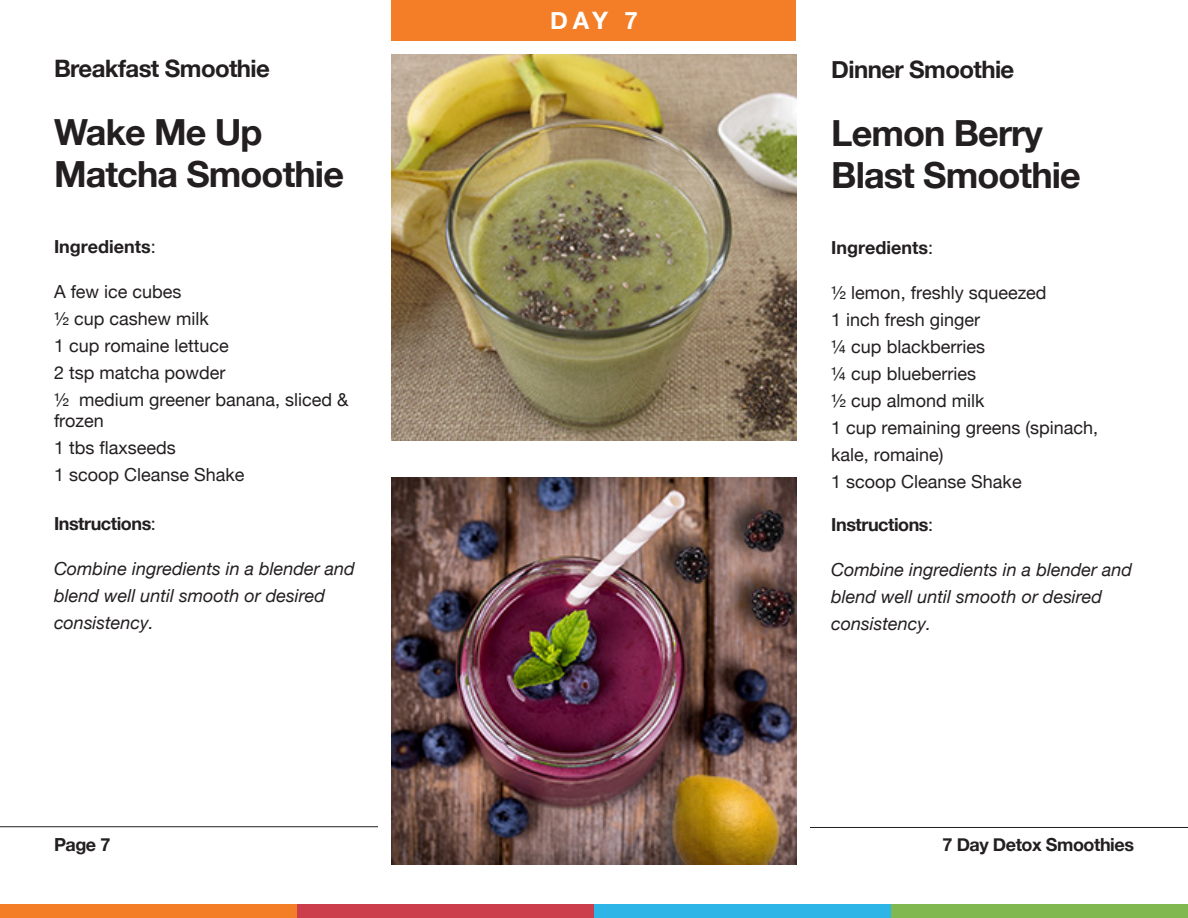
<style>
.page{position:relative;width:1188px;height:918px;background:#fff}
.page>*{position:absolute;margin:0;border:0;box-sizing:border-box;transform-origin:0 0}
.t1{font:700 36px/42px "Helvetica Neue";letter-spacing:-.025em;color:#231f20}
.t2{font:700 24px "Helvetica Neue";letter-spacing:-.025em;color:#231f20}
.t3{font:700 24px "Helvetica Neue";color:#fff}
.Recipe{font:18px/21px "Helvetica Neue";color:#231f20}
.Instructions{font:italic 18px/27px "Helvetica Neue";color:#231f20}
.Recipe-2{font:700 18px "Helvetica Neue";letter-spacing:-.025em;color:#231f20}
.Recipe-3{font:700 18px "Helvetica Neue";color:#231f20}
.s1{font-weight:400}
</style>
<div class="page">
<hr style="left:1187px;top:0;width:1px;height:918px;background:#f47e28">
<img style="left:392px;top:54px;width:404px;height:387px">
<img style="left:392px;top:477px;width:404px;height:387px">
<hr style="left:0;top:826px;width:378px;height:1px;background:#231f20">
<hr style="left:810px;top:827px;width:378px;height:1px;background:#231f20">
<div style="left:0;top:904px;width:297px;height:14px;background:#f47e28"></div>
<div style="left:297px;top:904px;width:297px;height:14px;background:#cd3e4c"></div>
<div style="left:594px;top:904px;width:297px;height:14px;background:#2eb5e8"></div>
<div style="left:891px;top:904px;width:297px;height:14px;background:#81b950"></div>
<div style="left:392px;top:0;width:404px;height:40px;background:#f47e28"></div>
<p class="t2" style="left:54px;top:54px;width:218px">Breakfast Smoothie</p>
<p class="t1" style="left:54px;top:111px;width:292px">Wake Me Up<br>Matcha Smoothie</p>
<p class="Recipe-3" style="left:54px;top:235px;width:103px">Ingredients<span class="s1">:</span></p>
<p class="Recipe" style="left:54px;top:282px;width:129px">A few ice cubes</p>
<p class="Recipe" style="left:54px;top:309px;width:156px">½ cup cashew milk</p>
<p class="Recipe" style="left:54px;top:336px;width:176px">1 cup romaine lettuce</p>
<p class="Recipe" style="left:54px;top:363px;width:173px">2 tsp matcha powder</p>
<p class="Recipe" style="left:54px;top:390px;width:296px">½ medium greener banana, sliced &amp; frozen</p>
<p class="Recipe" style="left:54px;top:438px;width:123px">1 tbs flaxseeds</p>
<p class="Recipe" style="left:54px;top:465px;width:192px">1 scoop Cleanse Shake</p>
<p class="Recipe-2" style="left:54px;top:513px;width:103px">Instructions<span class="s1">:</span></p>
<p class="Instructions" style="left:54px;top:555px;width:302px">Combine ingredients in a blender and blend well until smooth or desired consistency.</p>
<p class="t3" style="left:550px;top:5px;width:89px">DAY 7</p>
<p class="t2" style="left:831px;top:55px;width:185px">Dinner Smoothie</p>
<p class="t1" style="left:831px;top:112px;width:251px">Lemon Berry<br>Blast Smoothie</p>
<p class="Recipe-3" style="left:831px;top:237px;width:103px">Ingredients<span class="s1">:</span></p>
<p class="Recipe" style="left:831px;top:283px;width:217px">½ lemon, freshly squeezed</p>
<p class="Recipe" style="left:831px;top:310px;width:151px">1 inch fresh ginger</p>
<p class="Recipe" style="left:831px;top:337px;width:155px">¼ cup blackberries</p>
<p class="Recipe" style="left:831px;top:364px;width:146px">¼ cup blueberries</p>
<p class="Recipe" style="left:831px;top:391px;width:155px">½ cup almond milk</p>
<p class="Recipe" style="left:831px;top:415px;width:268px;line-height:27px">1 cup remaining greens (spinach, kale, romaine)</p>
<p class="Recipe" style="left:831px;top:472px;width:192px">1 scoop Cleanse Shake</p>
<p class="Recipe-2" style="left:831px;top:514px;width:103px">Instructions<span class="s1">:</span></p>
<p class="Instructions" style="left:831px;top:556px;width:302px">Combine ingredients in a blender and blend well until smooth or desired consistency.</p>
<p class="Recipe-2" style="left:54px;top:834px;width:58px">Page 7</p>
<p class="Recipe-2" style="left:943px;top:834px;width:193px">7 Day Detox Smoothies</p>
</div>
